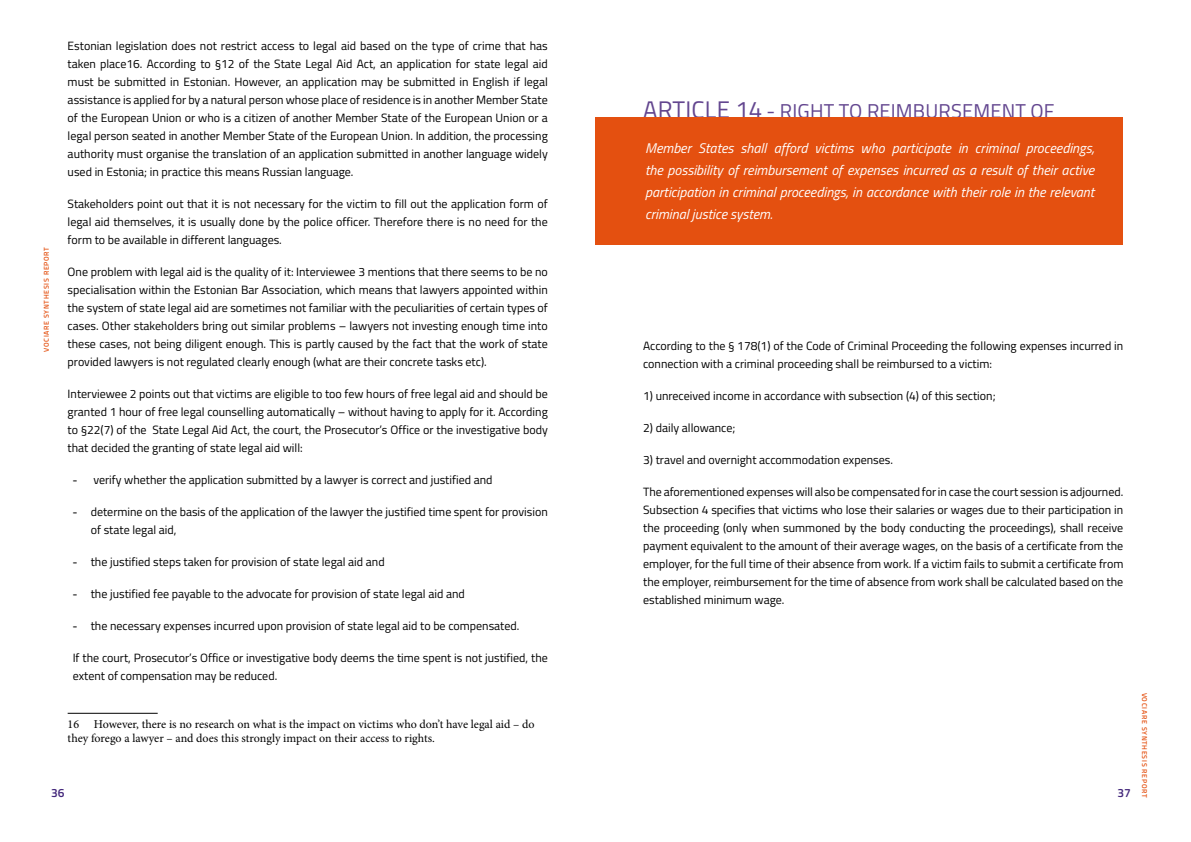
<style>
.page{position:relative;width:1191px;height:842px;background:#fff}
.page>*{position:absolute;margin:0;border:0;box-sizing:border-box;transform-origin:0 0}
.t1{font:20px "Titillium Web";letter-spacing:.01em;color:#63468f}
.t2{font:italic 14px/22px "Titillium Web";color:#fff;text-align:justify}
.t3{font:12px/18px "Titillium Web";color:#000;text-align:justify}
.t4{font:12px/14.4px "Minion Pro";color:#000}
.t5{font:600 12px "Titillium Web";color:#43277b}
.t6{font:600 7px "Titillium Web";letter-spacing:.1em;color:#e45010}
.s1{font-family:"Georgia"}
.s2{font-size:24px}
</style>
<div class="page">
<hr style="left:68px;top:713px;width:90px;height:1px;background:#000">
<div style="left:595px;top:117px;width:528px;height:127px;background:#e45010"></div>
<p class="t6" style="left:41px;top:352px;width:106px;rotate:-90deg">VOCIARE SYNTHESIS REPORT</p>
<p class="t3" style="left:68px;top:36px;width:482px">Estonian legislation does not restrict access to legal aid based on the type of crime that has taken place16. According to §12 of the State Legal Aid Act, an application for state legal aid must be submitted in Estonian. However, an application may be submitted in English if legal assistance is applied for by a natural person whose place of residence is in another Member State of the European Union or who is a citizen of another Member State of the European Union or a legal person seated in another Member State of the European Union. In addition, the processing authority must organise the translation of an application submitted in another language widely used in Estonia; in practice this means Russian language.</p>
<p class="t3" style="left:68px;top:194px;width:481px">Stakeholders point out that it is not necessary for the victim to fill out the application form of legal aid themselves, it is usually done by the police officer. Therefore there is no need for the form to be available in different languages.</p>
<p class="t3" style="left:68px;top:262px;width:482px">One problem with legal aid is the quality of it: Interviewee 3 mentions that there seems to be no specialisation within the Estonian Bar Association, which means that lawyers appointed within the system of state legal aid are sometimes not familiar with the peculiarities of certain types of cases. Other stakeholders bring out similar problems – lawyers not investing enough time into these cases, not being diligent enough. This is partly caused by the fact that the work of state provided lawyers is not regulated clearly enough (what are their concrete tasks etc).</p>
<p class="t3" style="left:68px;top:384px;width:482px">Interviewee 2 points out that victims are eligible to too few hours of free legal aid and should be granted 1 hour of free legal counselling automatically – without having to apply for it. According to §22(7) of the State Legal Aid Act, the court, the Prosecutor’s Office or the investigative body that decided the granting of state legal aid will:</p>
<p class="t3" style="left:73px;top:470px;width:421px"><span class="s1">-</span> verify whether the application submitted by a lawyer is correct and justified and</p>
<p class="t3" style="left:91px;top:502px;width:458px;text-indent:-18px"><span class="s1">-</span> determine on the basis of the application of the lawyer the justified time spent for provision of state legal aid,</p>
<p class="t3" style="left:73px;top:552px;width:313px"><span class="s1">-</span> the justified steps taken for provision of state legal aid and</p>
<p class="t3" style="left:73px;top:584px;width:393px"><span class="s1">-</span> the justified fee payable to the advocate for provision of state legal aid and</p>
<p class="t3" style="left:73px;top:616px;width:448px"><span class="s1">-</span> the necessary expenses incurred upon provision of state legal aid to be compensated.</p>
<p class="t3" style="left:73px;top:648px;width:476px">If the court, Prosecutor’s Office or investigative body deems the time spent is not justified, the extent of compensation may be reduced.</p>
<p class="t4" style="left:68px;top:717px;width:468px">16 However, there is no research on what is the impact on victims who don’t have legal aid – do they forego a lawyer – and does this strongly impact on their access to rights.</p>
<h1 class="t1" style="left:643px;top:97px;width:413px"><span class="s2">ARTICLE 14</span> - RIGHT TO REIMBURSEMENT OF</h1>
<p class="t2" style="left:645px;top:136px;width:451px">Member States shall afford victims who participate in criminal proceedings, the possibility of reimbursement of expenses incurred as a result of their active participation in criminal proceedings, in accordance with their role in the relevant criminal justice system.</p>
<p class="t3" style="left:643px;top:337px;width:481px">According to the § 178(1) of the Code of Criminal Proceeding the following expenses incurred in connection with a criminal proceeding shall be reimbursed to a victim:</p>
<p class="t3" style="left:643px;top:387px;width:354px">1) unreceived income in accordance with subsection (4) of this section;</p>
<p class="t3" style="left:643px;top:419px;width:94px">2) daily allowance;</p>
<p class="t3" style="left:643px;top:451px;width:251px">3) travel and overnight accommodation expenses.</p>
<p class="t3" style="left:643px;top:483px;width:482px">The aforementioned expenses will also be compensated for in case the court session is adjourned.<br>Subsection 4 specifies that victims who lose their salaries or wages due to their participation in the proceeding (only when summoned by the body conducting the proceedings), shall receive payment equivalent to the amount of their average wages, on the basis of a certificate from the employer, for the full time of their absence from work. If a victim fails to submit a certificate from the employer, reimbursement for the time of absence from work shall be calculated based on the established minimum wage.</p>
<p class="t5" style="left:51px;top:783px;width:15px">36</p>
<p class="t5" style="left:1117px;top:783px;width:15px">37</p>
<p class="t6" style="left:1149px;top:693px;width:106px;rotate:90deg">VOCIARE SYNTHESIS REPORT</p>
</div>
